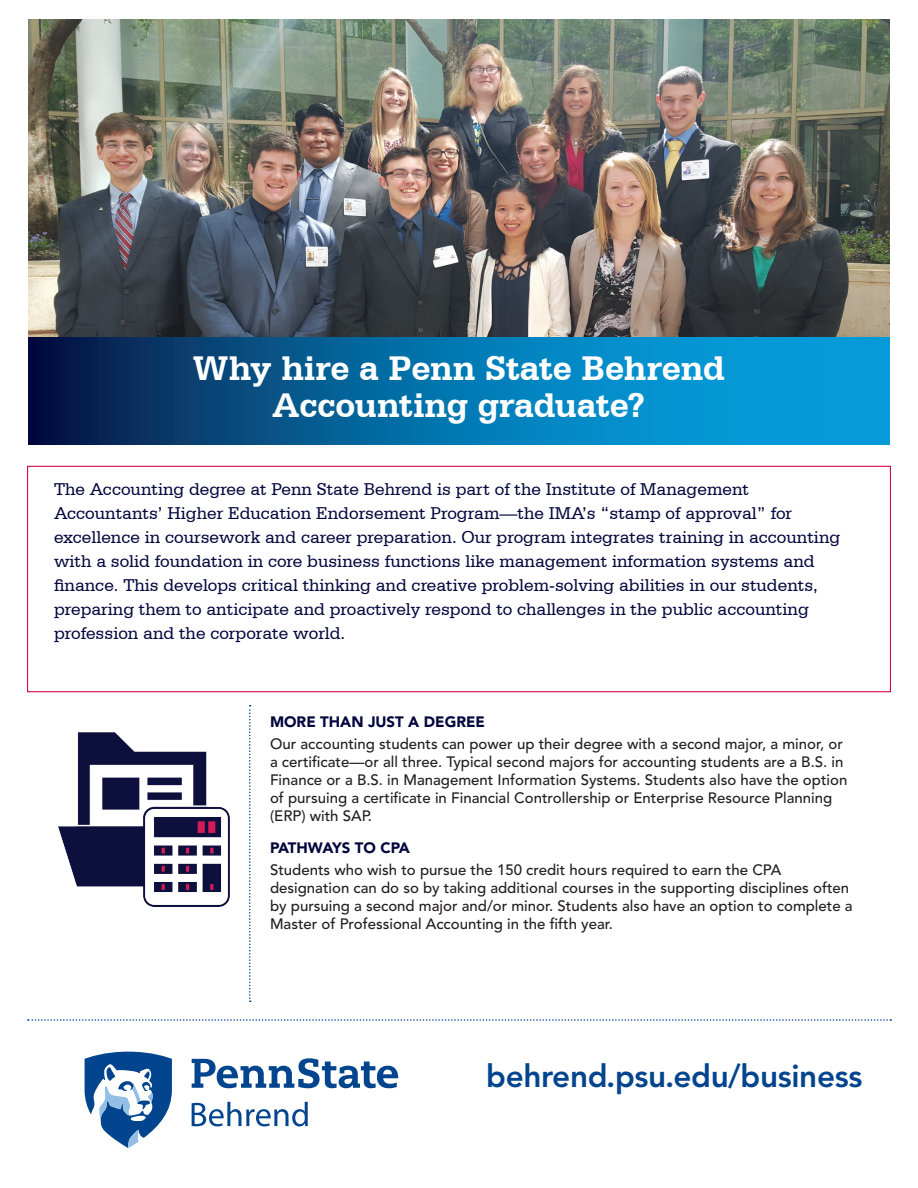
<style>
.page{position:relative;width:918px;height:1188px;background:#fff}
.page>*{position:absolute;margin:0;border:0;box-sizing:border-box;transform-origin:0 0}
.Head_Serifa_24_REV_C{font:700 36px "Serifa BT";color:#fff}
.Web_Blue{font:800 31.5px "Avenir LT Std";letter-spacing:-.01em;color:#02448d}
.Text_Serifa_Navy{font:18px/24px "Serifa BT";color:#02063d}
.Body_Text_9_Black{font:500 15px/18px "Avenir LT Std";color:#231f20}
.Subhead_10_Navy{font:900 15px "Avenir LT Std";color:#02063d}
</style>
<div class="page">
<svg style="left:29px;top:337px;width:860px;height:108px;background:#046ca4"></svg>
<div style="left:27px;top:466px;width:864px;height:226px;border:1px solid #d20c54"></div>
<svg style="left:84px;top:1051px;width:88px;height:97px"></svg>
<svg style="left:192px;top:1058px;width:206px;height:68px"></svg>
<svg style="left:28px;top:1019px;width:863px;height:2px"></svg>
<svg style="left:249px;top:705px;width:2px;height:297px"></svg>
<img style="left:29px;top:19px;width:860px;height:318px">
<img style="left:59px;top:732px;width:170px;height:175px">
<p class="Head_Serifa_24_REV_C" style="left:193px;top:346px;width:533px">Why hire a Penn State Behrend</p>
<p class="Head_Serifa_24_REV_C" style="left:273px;top:383px;width:374px">Accounting graduate?</p>
<p class="Text_Serifa_Navy" style="left:54px;top:477px;width:788px">The Accounting degree at Penn State Behrend is part of the Institute of Management Accountants’ Higher Education Endorsement Program—the IMA’s “stamp of approval” for excellence in coursework and career preparation. Our program integrates training in accounting with a solid foundation in core business functions like management information systems and finance. This develops critical thinking and creative problem-solving abilities in our students, preparing them to anticipate and proactively respond to challenges in the public accounting profession and the corporate world.</p>
<p class="Subhead_10_Navy" style="left:270px;top:713px;width:216px">MORE THAN JUST A DEGREE</p>
<p class="Body_Text_9_Black" style="left:270px;top:736px;width:579px">Our accounting students can power up their degree with a second major, a minor, or a certificate—or all three. Typical second majors for accounting students are a B.S. in Finance or a B.S. in Management Information Systems. Students also have the option of pursuing a certificate in Financial Controllership or Enterprise Resource Planning (ERP) with SAP.</p>
<p class="Subhead_10_Navy" style="left:270px;top:839px;width:141px">PATHWAYS TO CPA</p>
<p class="Body_Text_9_Black" style="left:270px;top:862px;width:584px">Students who wish to pursue the 150 credit hours required to earn the CPA designation can do so by taking additional courses in the supporting disciplines often by pursuing a second major and/or minor. Students also have an option to complete a Master of Professional Accounting in the fifth year.</p>
<p class="Web_Blue" style="left:486px;top:1057px;width:378px">behrend.psu.edu/business</p>
</div>
